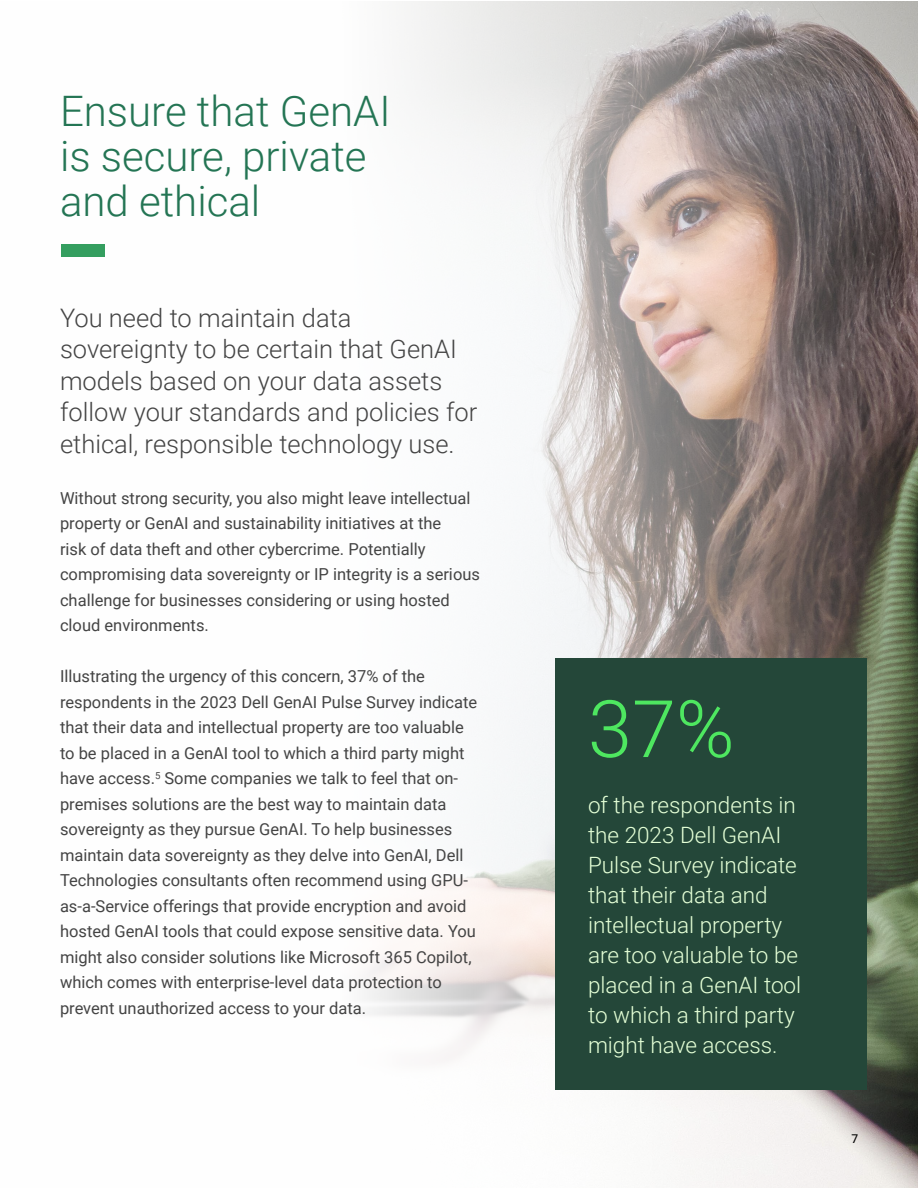
<style>
.page{position:relative;width:918px;height:1188px;background:#fff}
.page>*{position:absolute;margin:0;border:0;box-sizing:border-box;transform-origin:0 0}
.Pop-Out_Metric{font:300 79.35px "Roboto";color:#4ee760}
.Section_Header{font:300 42px/45px "Roboto";color:#247554}
.Secondary_page_title{font:300 25.5px/31.5px "Roboto";color:#444}
.Pop-Out_Metric_copy{font:300 22.5px/30px "Roboto";color:#e4ffd6}
.Body{font:16.5px/25.5px "Roboto";color:#444}
.t1{font:12px "Roboto";color:#000}
</style>
<div class="page">
<img style="left:61px;top:2px;width:857px;height:1186px">
<div style="left:62px;top:245px;width:43px;height:12px;background:#349e5f"></div>
<div style="left:555px;top:658px;width:312px;height:432px;background:#244739"></div>
<h2 class="Section_Header" style="left:60px;top:87px;width:332px">Ensure that GenAI is secure, private and ethical</h2>
<h3 class="Secondary_page_title" style="left:60px;top:301px;width:419px">You need to maintain data sovereignty to be certain that GenAI models based on your data assets follow your standards and policies for ethical, responsible technology use.</h3>
<p class="Body" style="left:60px;top:484px;width:422px">Without strong security, you also might leave intellectual property or GenAI and sustainability initiatives at the<br>risk of data theft and other cybercrime. Potentially compromising data sovereignty or IP integrity is a serious challenge for businesses considering or using hosted cloud environments.</p>
<p class="Body" style="left:60px;top:663px;width:419px">Illustrating the urgency of this concern, 37% of the respondents in the 2023 Dell GenAI Pulse Survey indicate that their data and intellectual property are too valuable to be placed in a GenAI tool to which a third party might have access.<sup>5</sup> Some companies we talk to feel that on&shy;premises solutions are the best way to maintain data sovereignty as they pursue GenAI. To help businesses maintain data sovereignty as they delve into GenAI, Dell Technologies consultants often recommend using GPU&shy;as-a-Service offerings that provide encryption and avoid hosted GenAI tools that could expose sensitive data. You might also consider solutions like Microsoft 365 Copilot, which comes with enterprise-level data protection to prevent unauthorized access to your data.</p>
<p class="Pop-Out_Metric" style="left:588px;top:673px;width:148px">37%</p>
<p class="Pop-Out_Metric_copy" style="left:588px;top:790px;width:215px">of the respondents in the 2023 Dell GenAI<br>Pulse Survey indicate that their data and intellectual property are too valuable to be placed in a GenAI tool to which a third party might have access.</p>
<p class="t1" style="left:852px;top:1130px;width:8px">7</p>
</div>
